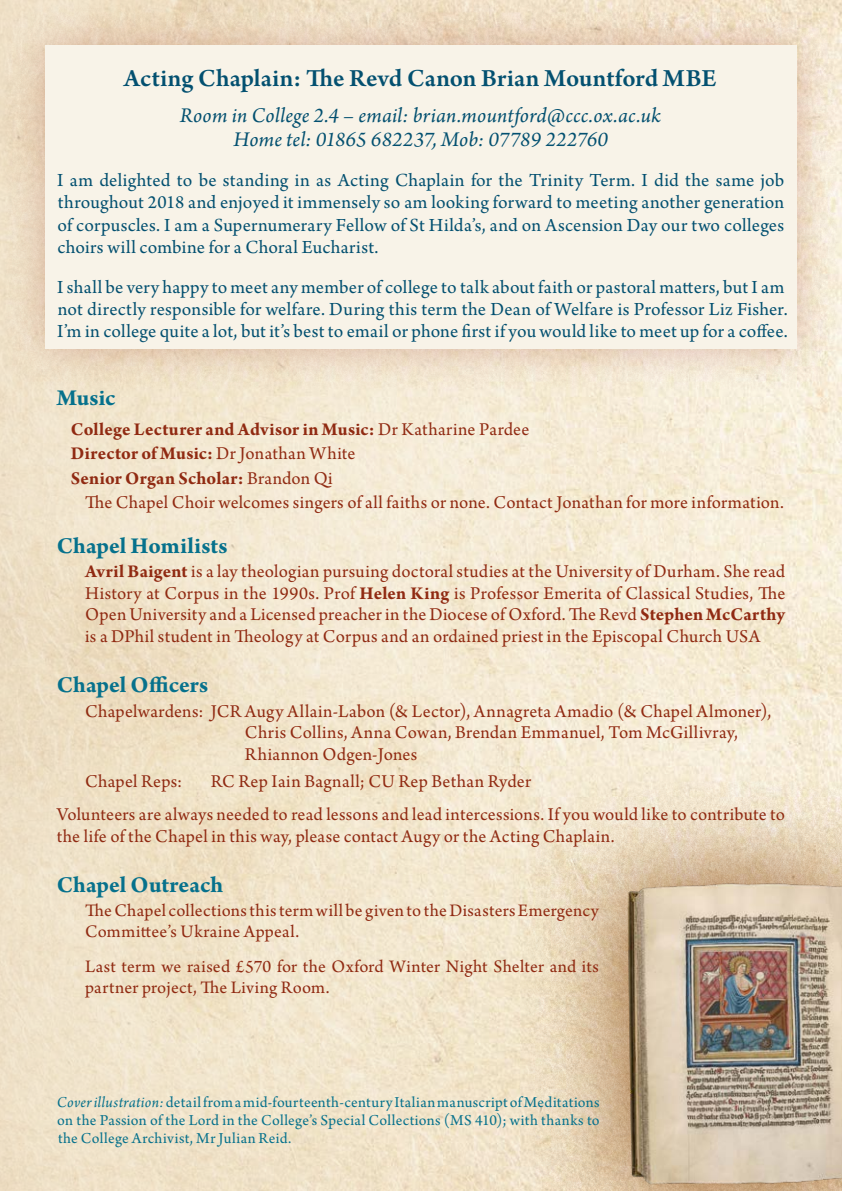
<style>
.page{position:relative;width:842px;height:1191px;background:#fff}
.page>*{position:absolute;margin:0;border:0;box-sizing:border-box;transform-origin:0 0}
.t1{font:600 26px "Arno Pro";letter-spacing:.005em;color:#035070}
.t2{font:700 24px "Arno Pro";letter-spacing:.005em;color:#06718c}
.t3{font:italic 22px/24.6px "Arno Pro";letter-spacing:.01em;color:#035070;text-align:center}
.t4{font:19.6px/22.4px "Arno Pro";letter-spacing:.01em;color:#035070;text-align:justify}
.t5{font:19px/21.6px "Arno Pro";letter-spacing:.015em;color:#902a12}
.t6{font:700 19px/24.4px "Arno Pro";letter-spacing:.015em;color:#902a12}
.t7{font:18.4px/21px "Arno Pro";letter-spacing:.015em;color:#902a12}
.t8{font:16px/18.2px "Arno Pro";letter-spacing:.025em;color:#06718c;text-align:justify}
.s1{font-weight:400}
.s2{font-weight:700}
.s3{font-style:italic}
</style>
<div class="page">
<img style="left:0;top:0;width:842px;height:1191px">
<div style="left:517px;top:772px;width:325px;height:419px;background:#8b4c15;opacity:.75"></div>
<img style="left:612px;top:875px;width:230px;height:316px">
<div style="left:1px;top:1px;width:839px;height:391px;background:#902a12;opacity:.3"></div>
<div style="left:45px;top:45px;width:752px;height:304px;background:#f8f3e8"></div>
<h1 class="t1" style="left:124px;top:63px;width:594px">Acting Chaplain: The Revd Canon Brian Mountford MBE</h1>
<p class="t3" style="left:180px;top:104px;width:482px">Room in College 2.4 – email: brian.mountford@ccc.ox.ac.uk<br>Home tel: 01865 682237, Mob: 07789 222760</p>
<p class="t4" style="left:57px;top:170px;width:729px">I am delighted to be standing in as Acting Chaplain for the Trinity Term. I did the same job throughout 2018 and enjoyed it immensely so am looking forward to meeting another generation of corpuscles. I am a Supernumerary Fellow of St Hilda’s, and on Ascension Day our two colleges choirs will combine for a Choral Eucharist.</p>
<p class="t4" style="left:57px;top:276px;width:732px;text-align:left">I shall be very happy to meet any member of college to talk about faith or pastoral matters, but I am not directly responsible for welfare. During this term the Dean of Welfare is Professor Liz Fisher.<br>I’m in college quite a lot, but it’s best to email or phone first if you would like to meet up for a coffee.</p>
<p class="t2" style="left:57px;top:383px;width:60px">Music</p>
<p class="t6" style="left:71px;top:418px;width:460px">College Lecturer and Advisor in Music: <span class="s1">Dr Katharine Pardee<br></span>Director of Music: <span class="s1">Dr Jonathan White<br></span>Senior Organ Scholar: <span class="s1">Brandon Qi</span></p>
<p class="t5" style="left:85px;top:493px;width:700px">The Chapel Choir welcomes singers of all faiths or none. Contact Jonathan for more information.</p>
<p class="t2" style="left:57px;top:531px;width:173px">Chapel Homilists</p>
<p class="t5" style="left:85px;top:561px;width:702px;text-align:justify"><span class="s2">Avril Baigent</span> is a lay theologian pursuing doctoral studies at the University of Durham. She read History at Corpus in the 1990s. Prof <span class="s2">Helen King</span> is Professor Emerita of Classical Studies, The Open University and a Licensed preacher in the Diocese of Oxford. The Revd <span class="s2">Stephen McCarthy </span>is a DPhil student in Theology at Corpus and an ordained priest in the Episcopal Church USA</p>
<p class="t2" style="left:57px;top:671px;width:153px">Chapel Officers</p>
<p class="t5" style="left:245px;top:701px;width:528px;text-indent:-160px">Chapelwardens: JCR Augy Allain-Labon (&amp; Lector), Annagreta Amadio (&amp; Chapel Almoner),<br>Chris Collins, Anna Cowan, Brendan Emmanuel, Tom McGillivray,<br>Rhiannon Odgen-Jones</p>
<p class="t5" style="left:85px;top:772px;width:99px">Chapel Reps:</p>
<p class="t5" style="left:57px;top:766px;width:730px;line-height:33px;text-indent:154px">RC Rep Iain Bagnall; CU Rep Bethan Ryder<br>Volunteers are always needed to read lessons and lead intercessions. If you would like to contribute to</p>
<p class="t5" style="left:57px;top:826px;width:559px">the life of the Chapel in this way, please contact Augy or the Acting Chaplain.</p>
<p class="t2" style="left:57px;top:871px;width:168px">Chapel Outreach</p>
<p class="t7" style="left:85px;top:901px;width:515px">The Chapel collections this term will be given to the Disasters Emergency<br>Committee’s Ukraine Appeal.</p>
<p class="t7" style="left:85px;top:957px;width:515px">Last term we raised £570 for the Oxford Winter Night Shelter and its partner project, The Living Room.</p>
<p class="t8" style="left:57px;top:1093px;width:544px"><span class="s3">Cover illustration:</span> detail from a mid-fourteenth-century Italian manuscript of Meditations on the Passion of the Lord in the College’s Special Collections (MS 410); with thanks to the College Archivist, Mr Julian Reid.</p>
</div>
